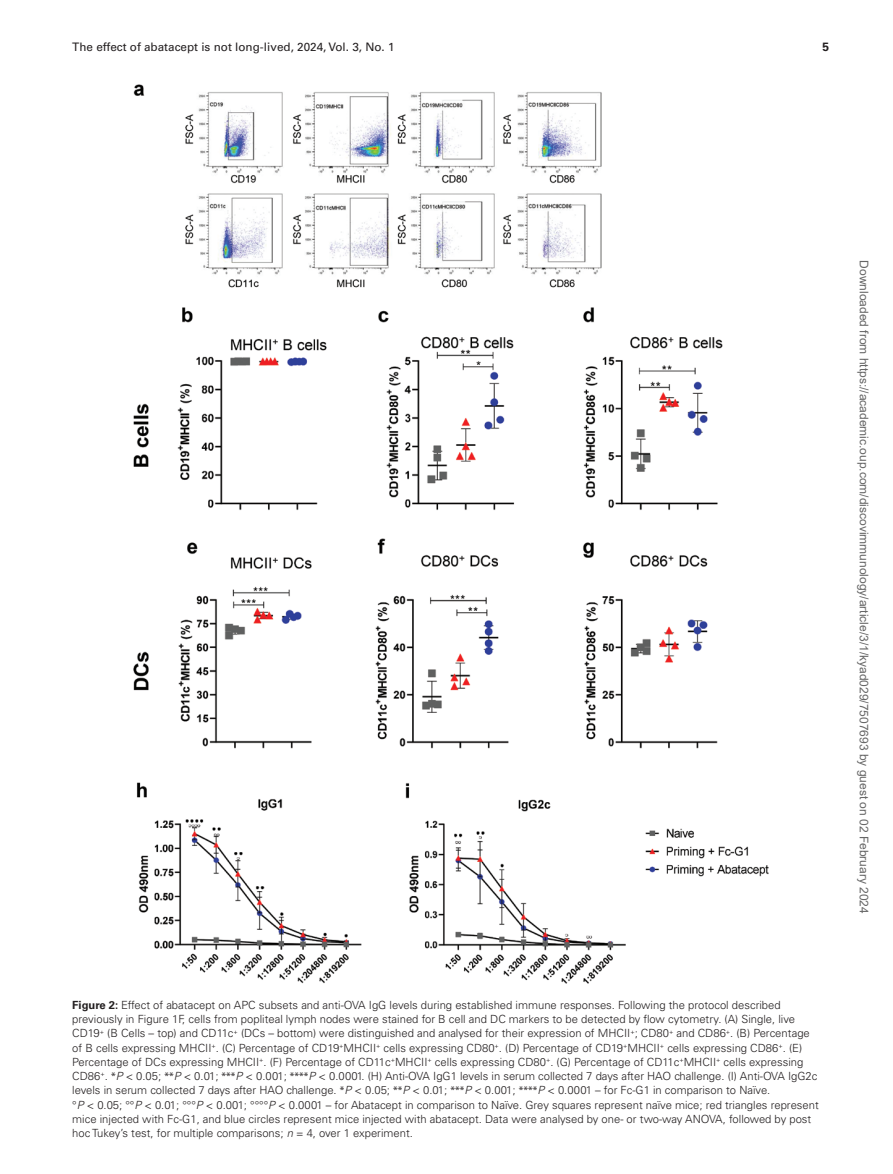
<style>
.page{position:relative;width:893px;height:1174px;background:#fff}
.page>*{position:absolute;margin:0;border:0;box-sizing:border-box;transform-origin:0 0}
.t1{font:12px "Arial";color:#666}
.t2{font:700 12px "Univers LT Std";color:#231f20}
.t3{font:11.7px "Univers LT Std";color:#231f20}
.t4{font:300 11.25px/14.2px "Univers LT Std";color:#231f20}
.s1{font-weight:700}
.s2{font-family:"Myriad Pro";font-weight:400}
.s3{font-style:italic}
</style>
<div class="page">
<img style="left:133px;top:84px;width:636px;height:900px">
<p class="t3" style="left:72px;top:40px;width:324px">The effect of abatacept is not long-lived, 2024, Vol. 3, No. 1</p>
<p class="t2" style="left:822px;top:40px;width:8px">5</p>
<p class="t4" style="left:72px;top:997px;width:748px"><span class="s1">Figure 2:</span> Effect of abatacept on APC subsets and anti-OVA IgG levels during established immune responses. Following the protocol described previously in Figure 1F, cells from popliteal lymph nodes were stained for B cell and DC markers to be detected by flow cytometry. (A) Single, live CD19<sup>+</sup> (B Cells – top) and CD11c<sup>+</sup> (DCs – bottom) were distinguished and analysed for their expression of MHCII<sup>+</sup>; CD80<sup>+</sup> and CD86<sup>+</sup>. (B) Percentage of B cells expressing MHCII<sup>+</sup>. (C) Percentage of CD19<sup>+</sup>MHCII<sup>+</sup> cells expressing CD80<sup>+</sup>. (D) Percentage of CD19<sup>+</sup>MHCII<sup>+</sup> cells expressing CD86<sup>+</sup>. (E)<br>Percentage of DCs expressing MHCII<sup>+</sup>. (F) Percentage of CD11c<sup>+</sup>MHCII<sup>+</sup> cells expressing CD80<sup>+</sup>. (G) Percentage of CD11c<sup>+</sup>MHCII<sup>+</sup> cells expressing CD86<sup>+</sup>. <span class="s2">*</span><span class="s3">P</span> &lt; 0.05; <span class="s2">**</span><span class="s3">P</span> &lt; 0.01; <span class="s2">***</span><span class="s3">P</span> &lt; 0.001; <span class="s2">****</span><span class="s3">P</span> &lt; 0.0001. (H) Anti-OVA IgG1 levels in serum collected 7 days after HAO challenge. (I) Anti-OVA IgG2c levels in serum collected 7 days after HAO challenge. <span class="s2">*</span><span class="s3">P</span> &lt; 0.05; <span class="s2">**</span><span class="s3">P</span> &lt; 0.01; <span class="s2">***</span><span class="s3">P</span> &lt; 0.001; <span class="s2">****</span><span class="s3">P</span> &lt; 0.0001 – for Fc-G1 in comparison to Naïve.<br>°<span class="s3">P</span> &lt; 0.05; °°<span class="s3">P</span> &lt; 0.01; °°°<span class="s3">P</span> &lt; 0.001; °°°°<span class="s3">P</span> &lt; 0.0001 – for Abatacept in comparison to Naïve. Grey squares represent naïve mice; red triangles represent mice injected with Fc-G1, and blue circles represent mice injected with abatacept. Data were analysed by one- or two-way ANOVA, followed by post hoc Tukey’s test, for multiple comparisons; <span class="s3">n</span> = 4, over 1 experiment.</p>
<p class="t1" style="left:868px;top:260px;width:655px;rotate:90deg">Downloaded from https://academic.oup.com/discovimmunology/article/3/1/kyad029/7507693 by guest on 02 February 2024</p>
</div>
